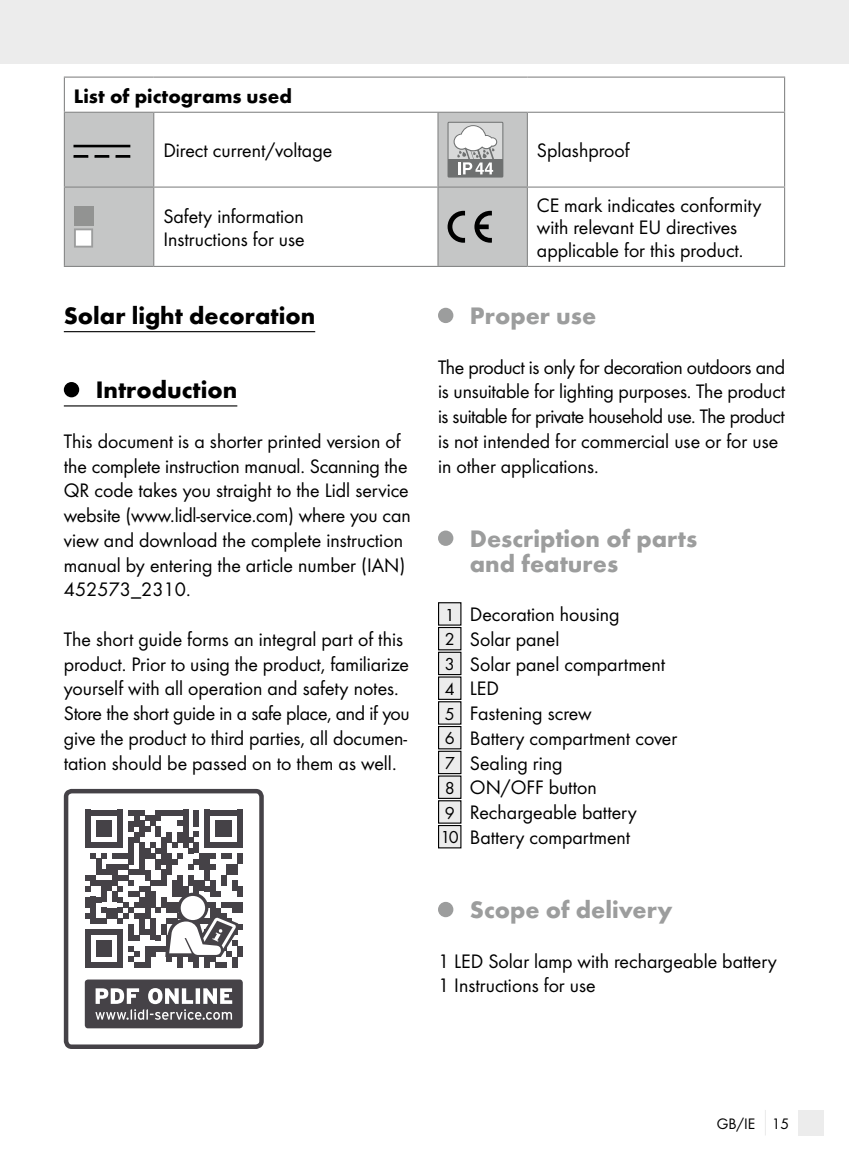
<style>
.page{position:relative;width:849px;height:1161px;background:#fff}
.page>*{position:absolute;margin:0;border:0;box-sizing:border-box;transform-origin:0 0}
.t1{font:700 24.75px/24.8px "Futura";color:#9c9d9d}
.t2{font:700 24.75px "Futura";color:#000}
.t3{font:20.25px/24.8px "Futura Boo";color:#000}
.t4{font:700 20.25px "Futura";color:#000}
.t5{font:15.75px "Futura Boo";color:#000}
.s1{font-size:18px}
</style>
<div class="page">
<div style="left:0;top:0;width:848px;height:64px;background:#ececec"></div>
<div style="left:797px;top:1110px;width:26px;height:25px;background:#ececec"></div>
<svg style="left:65px;top:113px;width:461px;height:153px"></svg>
<hr style="left:64px;top:78px;width:1px;height:34px;background:#878888">
<hr style="left:64px;top:77px;width:90px;height:1px;background:#878888">
<hr style="left:154px;top:77px;width:284px;height:1px;background:#878888">
<hr style="left:438px;top:77px;width:89px;height:1px;background:#878888">
<hr style="left:527px;top:77px;width:257px;height:1px;background:#878888">
<hr style="left:783px;top:78px;width:1px;height:34px;background:#878888">
<hr style="left:64px;top:188px;width:1px;height:78px;background:#878888">
<hr style="left:437px;top:188px;width:1px;height:78px;background:#878888">
<hr style="left:526px;top:188px;width:1px;height:78px;background:#878888">
<hr style="left:64px;top:266px;width:90px;height:1px;background:#878888">
<hr style="left:154px;top:266px;width:284px;height:1px;background:#878888">
<hr style="left:438px;top:266px;width:89px;height:1px;background:#878888">
<hr style="left:527px;top:266px;width:257px;height:1px;background:#878888">
<hr style="left:64px;top:113px;width:1px;height:73px;background:#878888">
<hr style="left:64px;top:112px;width:90px;height:1px;background:#878888">
<hr style="left:153px;top:113px;width:1px;height:73px;background:#878888">
<hr style="left:154px;top:112px;width:284px;height:1px;background:#878888">
<hr style="left:153px;top:188px;width:1px;height:78px;background:#878888">
<hr style="left:437px;top:113px;width:1px;height:73px;background:#878888">
<hr style="left:438px;top:112px;width:89px;height:1px;background:#878888">
<hr style="left:526px;top:113px;width:1px;height:73px;background:#878888">
<hr style="left:527px;top:112px;width:257px;height:1px;background:#878888">
<hr style="left:783px;top:113px;width:1px;height:73px;background:#878888">
<hr style="left:154px;top:186px;width:284px;height:2px;background:#878888">
<hr style="left:64px;top:186px;width:90px;height:2px;background:#878888">
<hr style="left:438px;top:186px;width:89px;height:2px;background:#878888">
<hr style="left:527px;top:186px;width:257px;height:2px;background:#878888">
<hr style="left:783px;top:188px;width:1px;height:78px;background:#878888">
<svg style="left:95px;top:156px;width:14px;height:1px"></svg>
<svg style="left:74px;top:156px;width:14px;height:1px"></svg>
<svg style="left:116px;top:156px;width:14px;height:1px"></svg>
<div style="left:74px;top:145px;width:56px;height:2px;border:1px solid #000"></div>
<div style="left:448px;top:122px;width:54px;height:55px;background:#d8d9d9"></div>
<div style="left:447px;top:122px;width:56px;height:55px;border:1px solid #6e7070"></div>
<div style="left:448px;top:159px;width:54px;height:18px;background:#6e7070"></div>
<svg style="left:453px;top:125px;width:44px;height:49px"></svg>
<div style="left:74px;top:206px;width:19px;height:19px;background:#929392"></div>
<svg style="left:74px;top:228px;width:19px;height:20px"></svg>
<svg style="left:447px;top:211px;width:18px;height:32px"></svg>
<svg style="left:474px;top:211px;width:17px;height:32px"></svg>
<hr style="left:64px;top:331px;width:251px;height:1px;background:#000">
<hr style="left:64px;top:405px;width:173px;height:1px;background:#000">
<div style="left:64px;top:382px;width:15px;height:15px;background:#000;border-radius:50%"></div>
<div style="left:64px;top:789px;width:200px;height:260px;border:4px solid #454247;border-radius:6px"></div>
<div style="left:85px;top:979px;width:158px;height:49px;background:#454247;border-radius:3px"></div>
<svg style="left:95px;top:988px;width:137px;height:32px"></svg>
<svg style="left:85px;top:810px;width:158px;height:157px"></svg>
<div style="left:438px;top:308px;width:15px;height:15px;background:#9c9d9d;border-radius:50%"></div>
<div style="left:438px;top:530px;width:15px;height:16px;background:#9c9d9d;border-radius:50%"></div>
<div style="left:438px;top:603px;width:23px;height:22px;background:#ececec"></div>
<div style="left:438px;top:602px;width:23px;height:24px;border:1px solid #000"></div>
<div style="left:438px;top:627px;width:23px;height:23px;background:#ececec"></div>
<div style="left:438px;top:627px;width:23px;height:23px;border:1px solid #000"></div>
<div style="left:438px;top:652px;width:23px;height:22px;background:#ececec"></div>
<div style="left:438px;top:652px;width:23px;height:23px;border:1px solid #000"></div>
<div style="left:438px;top:677px;width:23px;height:22px;background:#ececec"></div>
<div style="left:438px;top:676px;width:23px;height:24px;border:1px solid #000"></div>
<div style="left:438px;top:702px;width:23px;height:22px;background:#ececec"></div>
<div style="left:438px;top:701px;width:23px;height:24px;border:1px solid #000"></div>
<div style="left:438px;top:726px;width:23px;height:23px;background:#ececec"></div>
<div style="left:438px;top:726px;width:23px;height:23px;border:1px solid #000"></div>
<div style="left:438px;top:751px;width:23px;height:22px;background:#ececec"></div>
<div style="left:438px;top:751px;width:23px;height:23px;border:1px solid #000"></div>
<div style="left:438px;top:776px;width:23px;height:22px;background:#ececec"></div>
<div style="left:438px;top:775px;width:23px;height:24px;border:1px solid #000"></div>
<div style="left:438px;top:801px;width:23px;height:22px;background:#ececec"></div>
<div style="left:438px;top:800px;width:23px;height:24px;border:1px solid #000"></div>
<div style="left:438px;top:825px;width:23px;height:23px;background:#ececec"></div>
<div style="left:438px;top:825px;width:23px;height:23px;border:1px solid #000"></div>
<div style="left:438px;top:902px;width:15px;height:15px;background:#9c9d9d;border-radius:50%"></div>
<p class="t4" style="left:74px;top:83px;width:219px">List of pictograms used</p>
<p class="t3" style="left:163px;top:138px;width:170px">Direct current/voltage</p>
<p class="t3" style="left:536px;top:138px;width:94px">Splashproof</p>
<p class="t3" style="left:163px;top:205px;width:143px;line-height:22.5px">Safety information<br>Instructions for use</p>
<p class="t3" style="left:536px;top:194px;width:226px;line-height:22.5px">CE mark indicates conformity with relevant EU directives applicable for this product.</p>
<p class="t2" style="left:64px;top:300px;width:253px">Solar light decoration</p>
<p class="t2" style="left:96px;top:375px;width:143px">Introduction</p>
<p class="t3" style="left:64px;top:429px;width:348px">This document is a shorter printed version of the complete instruction manual. Scanning the QR code takes you straight to the Lidl service website (www.lidl-service.com) where you can view and download the complete instruction manual by entering the article number (IAN)<br>452573_2310.</p>
<p class="t3" style="left:64px;top:627px;width:347px">The short guide forms an integral part of this product. Prior to using the product, familiarize yourself with all operation and safety notes.<br>Store the short guide in a safe place, and if you give the product to third parties, all documen&shy;tation should be passed on to them as well.</p>
<p class="t1" style="left:470px;top:303px;width:128px">Proper use</p>
<p class="t3" style="left:438px;top:354px;width:348px">The product is only for decoration outdoors and is unsuitable for lighting purposes. The product is suitable for private household use. The product is not intended for commercial use or for use in other applications.</p>
<p class="t1" style="left:470px;top:526px;width:229px">Description of parts and features</p>
<p class="t3" style="left:440px;top:602px;width:238px"><span class="s1">1</span> Decoration housing<br><span class="s1">2</span> Solar panel<br><span class="s1">3</span> Solar panel compartment<br><span class="s1">4</span> LED<br><span class="s1">5</span> Fastening screw<br><span class="s1">6</span> Battery compartment cover<br><span class="s1">7</span> Sealing ring<br><span class="s1">8</span> ON/OFF button<br><span class="s1">9</span> Rechargeable battery<br><span class="s1">10</span> Battery compartment</p>
<p class="t1" style="left:470px;top:897px;width:204px">Scope of delivery</p>
<p class="t3" style="left:438px;top:948px;width:340px">1 LED Solar lamp with rechargeable battery<br>1 Instructions for use</p>
<p class="t5" style="left:716px;top:1114px;width:74px">GB/IE 15</p>
</div>
